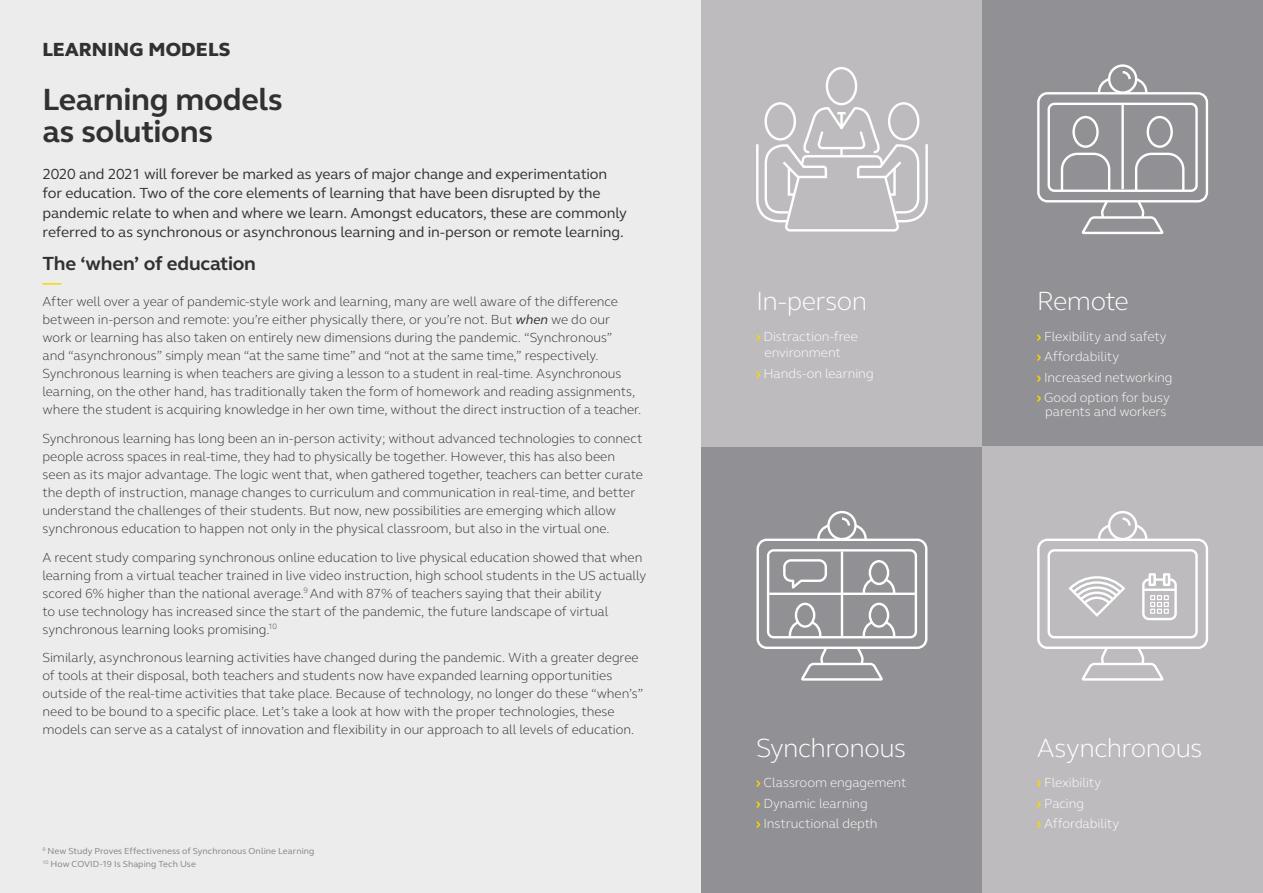
<style>
.page{position:relative;width:1263px;height:893px;background:#fff}
.page>*{position:absolute;margin:0;border:0;box-sizing:border-box;transform-origin:0 0}
.t1{font:700 31.5px/31.5px "GN Elliot";letter-spacing:-.015em;color:#313130}
.t2{font:300 27px "GN Elliot";letter-spacing:-.02em;color:#fff}
.t3{font:700 19.5px "GN Elliot";letter-spacing:-.01em;color:#313130}
.t4{font:800 19.5px "GN Elliot";letter-spacing:.01em;color:#313130}
.t5{font:15px/19.5px "GN Elliot";letter-spacing:-.005em;color:#313130}
.t6{font:300 13.5px/18px "GN Elliot";letter-spacing:-.005em;color:#313130}
.t7{font:300 13.5px/20.5px "GN Elliot";letter-spacing:-.005em;color:#fff}
.t8{font:9px "GN Elliot";letter-spacing:.01em;color:#818281}
.s1{font-weight:400;font-style:italic}
.s2{font-weight:700;color:#fcd700}
</style>
<div class="page">
<div style="left:0;top:0;width:836px;height:893px;background:#ececed"></div>
<div style="left:982px;top:0;width:281px;height:446px;background:#919094"></div>
<svg style="left:1097px;top:78px;width:15px;height:14px"></svg>
<div style="left:1072px;top:116px;width:27px;height:32px;border:2px solid #fff;border-radius:50%"></div>
<div style="left:1146px;top:116px;width:27px;height:32px;border:2px solid #fff;border-radius:50%"></div>
<div style="left:1037px;top:92px;width:171px;height:110px;border:2px solid #fff;border-radius:9px"></div>
<div style="left:1047px;top:103px;width:151px;height:89px;border:2px solid #fff;border-radius:6px"></div>
<svg style="left:1059px;top:152px;width:52px;height:40px"></svg>
<svg style="left:1134px;top:152px;width:52px;height:40px"></svg>
<hr style="left:1121px;top:105px;width:3px;height:84px;background:#fff">
<svg style="left:1080px;top:199px;width:85px;height:36px"></svg>
<div style="left:1108px;top:64px;width:29px;height:30px;border:2px solid #fff;border-radius:50%"></div>
<svg style="left:1120px;top:70px;width:29px;height:25px"></svg>
<svg style="left:43px;top:283px;width:18px;height:2px"></svg>
<div style="left:702px;top:446px;width:280px;height:447px;background:#919094"></div>
<div style="left:982px;top:446px;width:281px;height:447px;background:#bdbbbe"></div>
<div style="left:702px;top:0;width:280px;height:446px;background:#bdbbbe"></div>
<svg style="left:816px;top:525px;width:15px;height:14px"></svg>
<svg style="left:861px;top:619px;width:15px;height:20px"></svg>
<svg style="left:882px;top:619px;width:14px;height:20px"></svg>
<div style="left:869px;top:603px;width:20px;height:25px;border:2px solid #fff;border-radius:50%"></div>
<svg style="left:787px;top:619px;width:15px;height:20px"></svg>
<svg style="left:808px;top:619px;width:15px;height:20px"></svg>
<div style="left:795px;top:603px;width:20px;height:25px;border:2px solid #fff;border-radius:50%"></div>
<svg style="left:861px;top:577px;width:15px;height:16px"></svg>
<svg style="left:882px;top:577px;width:14px;height:16px"></svg>
<div style="left:869px;top:560px;width:20px;height:25px;border:2px solid #fff;border-radius:50%"></div>
<div style="left:756px;top:539px;width:171px;height:110px;border:2px solid #fff;border-radius:9px"></div>
<div style="left:767px;top:549px;width:150px;height:89px;border:2px solid #fff;border-radius:6px"></div>
<hr style="left:841px;top:551px;width:2px;height:85px;background:#fff">
<svg style="left:799px;top:646px;width:86px;height:35px"></svg>
<div style="left:827px;top:511px;width:30px;height:29px;border:2px solid #fff;border-radius:50%"></div>
<svg style="left:839px;top:516px;width:29px;height:26px"></svg>
<hr style="left:843px;top:593px;width:72px;height:2px;background:#fff">
<hr style="left:769px;top:593px;width:72px;height:2px;background:#fff">
<svg style="left:783px;top:559px;width:44px;height:30px"></svg>
<svg style="left:1097px;top:525px;width:15px;height:14px"></svg>
<div style="left:1037px;top:539px;width:171px;height:110px;border:2px solid #fff;border-radius:9px"></div>
<div style="left:1047px;top:549px;width:151px;height:89px;border:2px solid #fff;border-radius:6px"></div>
<svg style="left:1080px;top:646px;width:85px;height:35px"></svg>
<div style="left:1108px;top:511px;width:29px;height:29px;border:2px solid #fff;border-radius:50%"></div>
<svg style="left:1120px;top:516px;width:29px;height:26px"></svg>
<div style="left:1142px;top:578px;width:35px;height:42px;border:2px solid #fff;border-radius:6px"></div>
<hr style="left:1144px;top:588px;width:32px;height:3px;background:#fff">
<svg style="left:1150px;top:595px;width:19px;height:19px"></svg>
<svg style="left:1148px;top:573px;width:8px;height:13px"></svg>
<svg style="left:1163px;top:573px;width:7px;height:13px"></svg>
<svg style="left:1068px;top:576px;width:58px;height:41px"></svg>
<div style="left:764px;top:102px;width:32px;height:39px;border:2px solid #fff;border-radius:50%"></div>
<div style="left:888px;top:102px;width:31px;height:39px;border:2px solid #fff;border-radius:50%"></div>
<div style="left:826px;top:67px;width:31px;height:38px;border:2px solid #fff;border-radius:50%"></div>
<svg style="left:756px;top:107px;width:172px;height:125px"></svg>
<h3 class="t4" style="left:43px;top:36px;width:189px">LEARNING MODELS</h3>
<h1 class="t1" style="left:43px;top:84px;width:242px">Learning models as solutions</h1>
<p class="t5" style="left:43px;top:164px;width:586px">2020 and 2021 will forever be marked as years of major change and experimentation for education. Two of the core elements of learning that have been disrupted by the pandemic relate to when and where we learn. Amongst educators, these are commonly referred to as synchronous or asynchronous learning and in-person or remote learning.</p>
<h3 class="t3" style="left:43px;top:251px;width:215px">The ‘when’ of education</h3>
<p class="t6" style="left:43px;top:292px;width:600px">After well over a year of pandemic-style work and learning, many are well aware of the difference between in-person and remote: you’re either physically there, or you’re not. But <span class="s1">when</span> we do our work or learning has also taken on entirely new dimensions during the pandemic. “Synchronous”<br>and “asynchronous” simply mean “at the same time” and “not at the same time,” respectively.<br>Synchronous learning is when teachers are giving a lesson to a student in real-time. Asynchronous learning, on the other hand, has traditionally taken the form of homework and reading assignments, where the student is acquiring knowledge in her own time, without the direct instruction of a teacher.</p>
<p class="t6" style="left:43px;top:429px;width:602px">Synchronous learning has long been an in-person activity; without advanced technologies to connect people across spaces in real-time, they had to physically be together. However, this has also been seen as its major advantage. The logic went that, when gathered together, teachers can better curate the depth of instruction, manage changes to curriculum and communication in real-time, and better understand the challenges of their students. But now, new possibilities are emerging which allow synchronous education to happen not only in the physical classroom, but also in the virtual one.</p>
<p class="t6" style="left:43px;top:548px;width:605px">A recent study comparing synchronous online education to live physical education showed that when learning from a virtual teacher trained in live video instruction, high school students in the US actually scored 6% higher than the national average.<sup>9</sup> And with 87% of teachers saying that their ability<br>to use technology has increased since the start of the pandemic, the future landscape of virtual synchronous learning looks promising.<sup>10</sup></p>
<p class="t6" style="left:43px;top:648px;width:602px">Similarly, asynchronous learning activities have changed during the pandemic. With a greater degree of tools at their disposal, both teachers and students now have expanded learning opportunities outside of the real-time activities that take place. Because of technology, no longer do these “when’s” need to be bound to a specific place. Let’s take a look at how with the proper technologies, these models can serve as a catalyst of innovation and flexibility in our approach to all levels of education.</p>
<p class="t8" style="left:43px;top:845px;width:273px"><sup>9</sup> New Study Proves Effectiveness of Synchronous Online Learning</p>
<p class="t8" style="left:43px;top:858px;width:155px"><sup>10</sup> How COVID-19 Is Shaping Tech Use</p>
<h2 class="t2" style="left:756px;top:283px;width:113px">In-person</h2>
<p class="t7" style="left:764px;top:328px;width:95px;line-height:16.2px;text-indent:-9px"><span class="s2">›</span> Distraction-free environment</p>
<p class="t7" style="left:756px;top:362px;width:119px"><span class="s2">›</span> Hands-on learning</p>
<h2 class="t2" style="left:756px;top:729px;width:152px">Synchronous</h2>
<p class="t7" style="left:756px;top:772px;width:152px"><span class="s2">›</span> Classroom engagement <span class="s2">›</span> Dynamic learning<br><span class="s2">›</span> Instructional depth</p>
<h2 class="t2" style="left:1037px;top:283px;width:94px">Remote</h2>
<p class="t7" style="left:1037px;top:326px;width:137px"><span class="s2">›</span> Flexibility and safety <span class="s2">›</span> Affordability<br><span class="s2">›</span> Increased networking <span class="s2">›</span> Good option for busy</p>
<p class="t7" style="left:1045px;top:401px;width:123px">parents and workers</p>
<h2 class="t2" style="left:1037px;top:729px;width:167px">Asynchronous</h2>
<p class="t7" style="left:1037px;top:772px;width:84px"><span class="s2">›</span> Flexibility<br><span class="s2">›</span> Pacing<br><span class="s2">›</span> Affordability</p>
</div>
